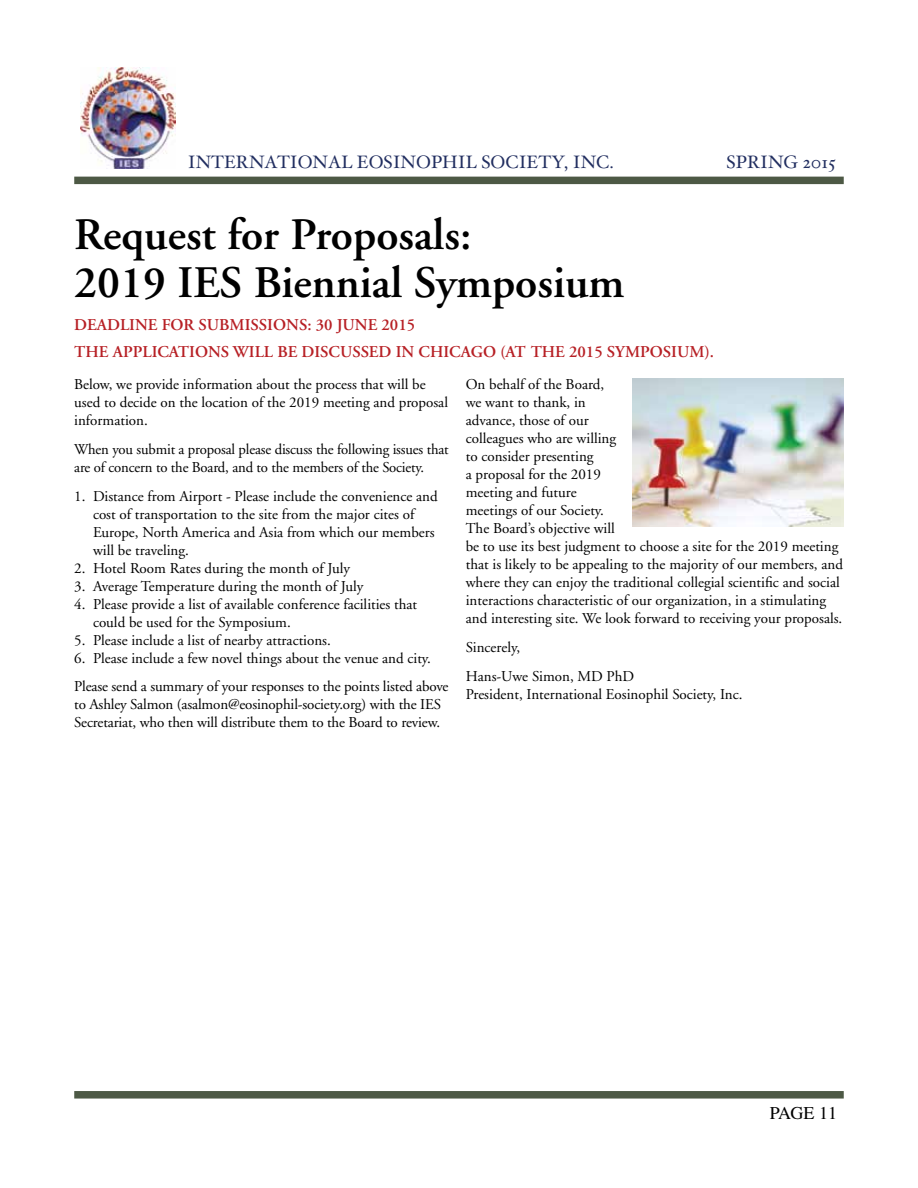
<style>
.page{position:relative;width:918px;height:1188px;background:#fff}
.page>*{position:absolute;margin:0;border:0;box-sizing:border-box;transform-origin:0 0}
.t1{font:600 45px/48px "Adobe Garamond";color:#000}
.t2{font:18px "Hoefler Text";color:#212e60}
.t3{font:18px "Times";letter-spacing:-.02em;color:#000}
.t4{font:600 16.5px/26.5px "Adobe Garamond";color:#b72025}
.body__1{font:15px/18px "Adobe Garamond";color:#000}
.body{font:15px/18px "Adobe Garamond";color:#000}
</style>
<div class="page">
<img style="left:81px;top:68px;width:94px;height:101px">
<div style="left:74px;top:177px;width:770px;height:7px;background:#4d5945"></div>
<div style="left:74px;top:1091px;width:770px;height:8px;background:#4d5945"></div>
<img style="left:633px;top:378px;width:211px;height:148px">
<p class="t2" style="left:188px;top:151px;width:427px">INTERNATIONAL EOSINOPHIL SOCIETY, INC.</p>
<p class="t2" style="left:727px;top:151px;width:111px">SPRING 2015</p>
<p class="t1" style="left:74px;top:211px;width:552px">Request for Proposals:<br>2019 IES Biennial Symposium</p>
<p class="t4" style="left:74px;top:312px;width:641px">DEADLINE FOR SUBMISSIONS: 30 JUNE 2015<br>THE APPLICATIONS WILL BE DISCUSSED IN CHICAGO (AT THE 2015 SYMPOSIUM).</p>
<p class="body__1" style="left:74px;top:376px;width:375px">Below, we provide information about the process that will be used to decide on the location of the 2019 meeting and proposal information.</p>
<p class="body__1" style="left:74px;top:440px;width:376px">When you submit a proposal please discuss the following issues that are of concern to the Board, and to the members of the Society.</p>
<p class="body" style="left:93px;top:487px;width:346px;text-indent:-19px">1. Distance from Airport - Please include the convenience and cost of transportation to the site from the major cites of Europe, North America and Asia from which our members will be traveling.</p>
<p class="body" style="left:74px;top:559px;width:277px">2. Hotel Room Rates during the month of July</p>
<p class="body" style="left:74px;top:577px;width:291px">3. Average Temperature during the month of July</p>
<p class="body" style="left:93px;top:595px;width:326px;text-indent:-19px">4. Please provide a list of available conference facilities that could be used for the Symposium.</p>
<p class="body" style="left:74px;top:631px;width:258px">5. Please include a list of nearby attractions.</p>
<p class="body__1" style="left:74px;top:649px;width:358px">6. Please include a few novel things about the venue and city.</p>
<p class="body__1" style="left:74px;top:678px;width:376px">Please send a summary of your responses to the points listed above to Ashley Salmon (asalmon@eosinophil-society.org) with the IES<br>Secretariat, who then will distribute them to the Board to review.</p>
<p class="body__1" style="left:466px;top:376px;width:379px">On behalf of the Board,<br>we want to thank, in<br>advance, those of our<br>colleagues who are willing<br>to consider presenting<br>a proposal for the 2019<br>meeting and future<br>meetings of our Society.<br>The Board’s objective will<br>be to use its best judgment to choose a site for the 2019 meeting that is likely to be appealing to the majority of our members, and where they can enjoy the traditional collegial scientific and social interactions characteristic of our organization, in a stimulating and interesting site. We look forward to receiving your proposals.</p>
<p class="body__1" style="left:466px;top:638px;width:56px">Sincerely,</p>
<p class="body__1" style="left:466px;top:667px;width:278px">Hans-Uwe Simon, MD PhD<br>President, International Eosinophil Society, Inc.</p>
<p class="t3" style="left:770px;top:1103px;width:69px">PAGE 11</p>
</div>
